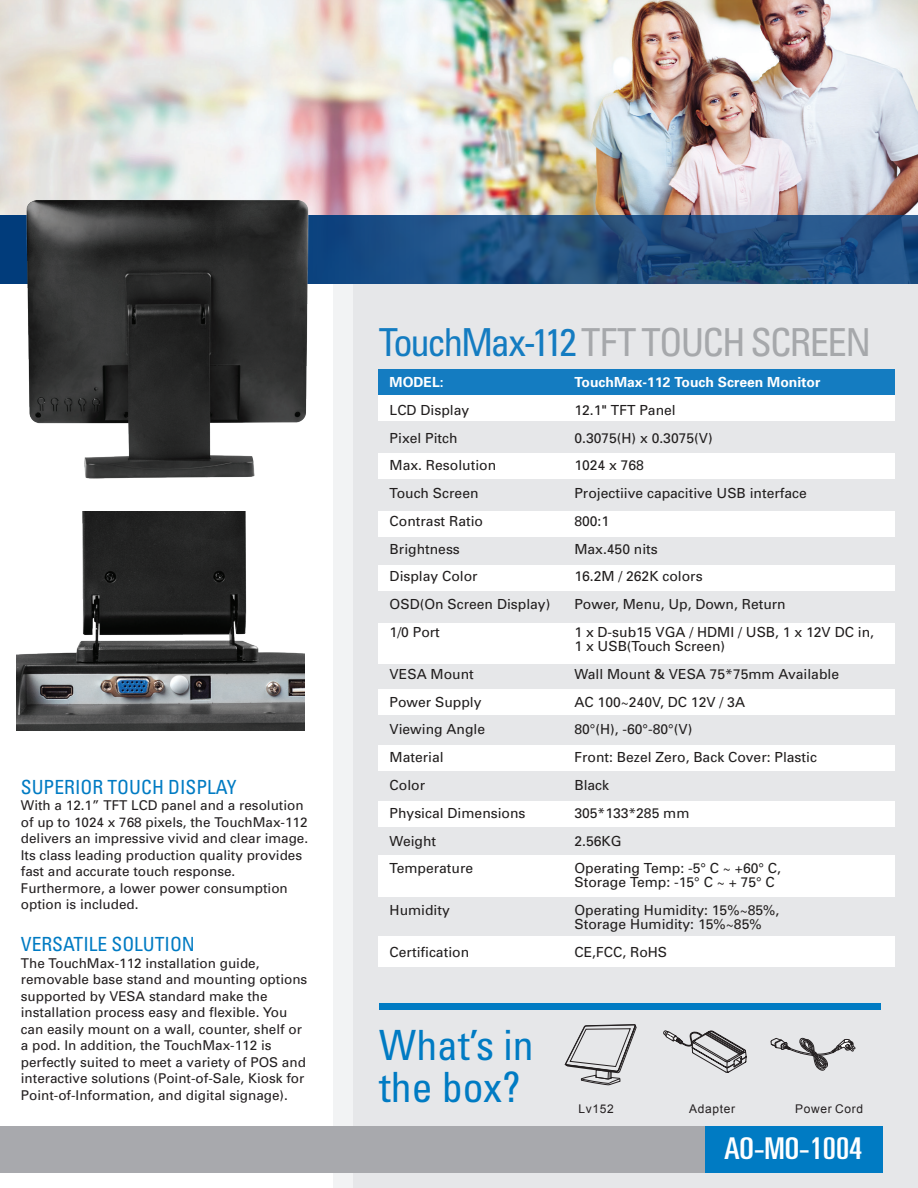
<style>
.page{position:relative;width:918px;height:1188px;background:#fff}
.page>*{position:absolute;margin:0;border:0;box-sizing:border-box;transform-origin:0 0}
.t1{font:condensed 41.7px/42px "Univers";color:#007bc3}
.t2{font:condensed 38.55px "Univers";letter-spacing:-.05em;color:#a6a8ab}
.t3{font:ultra-condensed 30px "Univers";color:#fff;scale:1.18 1}
.t4{font:condensed 19.5px "Univers";color:#007bc3}
.t5{font:13.95px/27.8px "Univers";color:#211e1e}
.t6{font:700 13.95px "Univers";color:#fff}
.t7{font:13.5px/16.5px "Univers";color:#231f20}
.t8{font:12px "Arial";letter-spacing:.055em;color:#231f20}
.s1{color:#147cc1}
</style>
<div class="page">
<div style="left:333px;top:0;width:585px;height:1188px;background:#f2f3f4"></div>
<div style="left:354px;top:0;width:564px;height:1188px;background:#e6e7e9"></div>
<img style="left:0;top:0;width:918px;height:215px">
<svg style="left:346px;top:215px;width:572px;height:69px;background:#204e7f"></svg>
<div style="left:225px;top:1126px;width:658px;height:47px;background:#007bc3"></div>
<div style="left:0;top:1126px;width:705px;height:47px;background:#a8a9ad"></div>
<svg style="left:770px;top:1037px;width:86px;height:34px"></svg>
<svg style="left:663px;top:1030px;width:84px;height:43px"></svg>
<svg style="left:565px;top:1024px;width:72px;height:62px"></svg>
<div style="left:379px;top:1003px;width:502px;height:7px;background:#007bc3"></div>
<div style="left:378px;top:395px;width:516px;height:26px;background:#fff"></div>
<div style="left:378px;top:369px;width:516px;height:26px;background:#147cc1"></div>
<div style="left:378px;top:453px;width:516px;height:26px;background:#fff"></div>
<div style="left:378px;top:511px;width:516px;height:26px;background:#fff"></div>
<div style="left:378px;top:565px;width:516px;height:26px;background:#fff"></div>
<div style="left:378px;top:623px;width:516px;height:41px;background:#fff"></div>
<div style="left:378px;top:689px;width:516px;height:26px;background:#fff"></div>
<div style="left:378px;top:745px;width:516px;height:26px;background:#fff"></div>
<div style="left:378px;top:801px;width:516px;height:26px;background:#fff"></div>
<div style="left:378px;top:855px;width:516px;height:42px;background:#fff"></div>
<div style="left:378px;top:936px;width:516px;height:31px;background:#fff"></div>
<img style="left:16px;top:511px;width:289px;height:219px">
<img style="left:0;top:134px;width:346px;height:345px">
<h3 class="t4" style="left:21px;top:775px;width:217px">SUPERIOR TOUCH DISPLAY</h3>
<p class="t7" style="left:21px;top:797px;width:289px">With a 12.1” TFT LCD panel and a resolution of up to 1024 x 768 pixels, the TouchMax-112 delivers an impressive vivid and clear image.<br>Its class leading production quality provides fast and accurate touch response.<br>Furthermore, a lower power consumption option is included.</p>
<h3 class="t4" style="left:21px;top:932px;width:176px">VERSATILE SOLUTION</h3>
<p class="t7" style="left:21px;top:955px;width:288px">The TouchMax-112 installation guide, removable base stand and mounting options supported by VESA standard make the installation process easy and flexible. You can easily mount on a wall, counter, shelf or a pod. In addition, the TouchMax-112 is perfectly suited to meet a variety of POS and interactive solutions (Point-of-Sale, Kiosk for Point-of-Information, and digital signage).</p>
<h2 class="t2" style="left:379px;top:318px;width:494px"><span class="s1">TouchMax-112</span> TFT TOUCH SCREEN</h2>
<p class="t6" style="left:390px;top:373px;width:56px">MODEL:</p>
<p class="t5" style="left:390px;top:396px;width:162px">LCD Display<br>Pixel Pitch<br>Max. Resolution<br>Touch Screen<br>Contrast Ratio<br>Brightness<br>Display Color<br>OSD(On Screen Display)<br>1/0 Port</p>
<p class="t5" style="left:390px;top:660px;width:137px">VESA Mount<br>Power Supply<br>Viewing Angle<br>Material<br>Color<br>Physical Dimensions<br>Weight<br>Temperature</p>
<p class="t5" style="left:390px;top:896px;width:62px">Humidity</p>
<p class="t5" style="left:390px;top:938px;width:81px">Certification</p>
<p class="t6" style="left:574px;top:373px;width:248px">TouchMax-112 Touch Screen Monitor</p>
<p class="t5" style="left:574px;top:396px;width:301px">12.1" TFT Panel<br>0.3075(H) x 0.3075(V)<br>1024 x 768<br>Projectiive capacitive USB interface<br>800:1<br>Max.450 nits<br>16.2M / 262K colors<br>Power, Menu, Up, Down, Return<br>1 x D-sub15 VGA / HDMI / USB, 1 x 12V DC in,</p>
<p class="t5" style="left:574px;top:632px;width:266px">1 x USB(Touch Screen)<br>Wall Mount &amp; VESA 75*75mm Available<br>AC 100~240V, DC 12V / 3A<br>80°(H), -60°-80°(V)<br>Front: Bezel Zero, Back Cover: Plastic<br>Black<br>305*133*285 mm<br>2.56KG<br>Operating Temp: -5° C ~ +60° C,</p>
<p class="t5" style="left:574px;top:868px;width:207px">Storage Temp: -15° C ~ + 75° C<br>Operating Humidity: 15%~85%,</p>
<p class="t5" style="left:574px;top:910px;width:189px">Storage Humidity: 15%~85%<br>CE,FCC, RoHS</p>
<h1 class="t1" style="left:379px;top:1023px;width:156px">What’s in the box?</h1>
<p class="t8" style="left:578px;top:1101px;width:37px">Lv152</p>
<p class="t8" style="left:689px;top:1101px;width:47px">Adapter</p>
<p class="t8" style="left:795px;top:1101px;width:69px">Power Cord</p>
<h3 class="t3" style="left:724px;top:1132px;width:119px">AO-MO-1004</h3>
</div>
